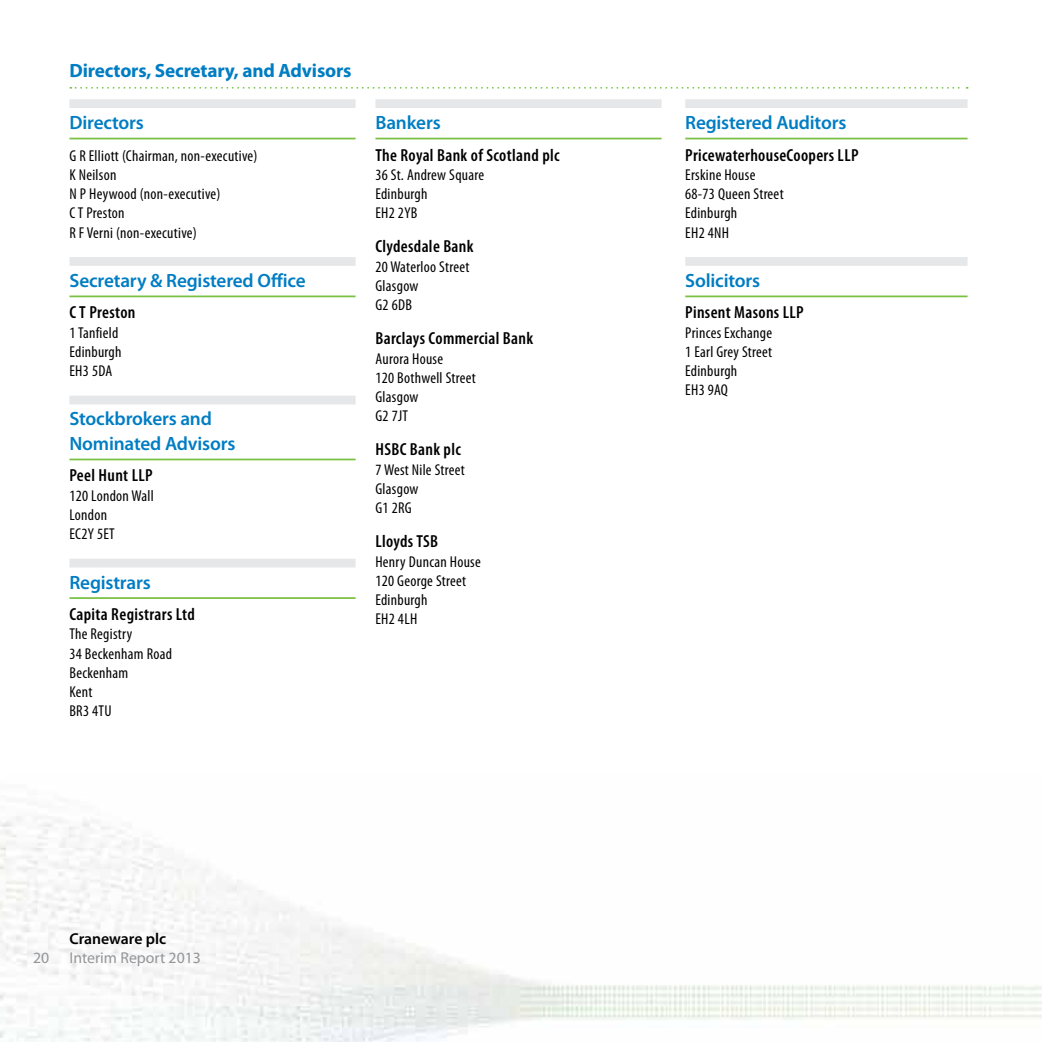
<style>
.page{position:relative;width:1042px;height:1042px;background:#fff}
.page>*{position:absolute;margin:0;border:0;box-sizing:border-box;transform-origin:0 0}
.t1{font:600 19.25px/24.5px "Myriad Pro";letter-spacing:-.01em;color:#007dc3}
.t2{font:700 19.25px "Myriad Pro";letter-spacing:-.01em;color:#007dc3}
.t3{font:600 condensed 17.5px "Myriad Pro";letter-spacing:.02em;color:#000}
.t4{font:condensed 15.75px/19.2px "Myriad Pro";letter-spacing:.02em;color:#000}
.t5{font:15.75px "Myriad Pro";color:#939598}
.t6{font:600 15.75px "Myriad Pro";color:#000}
</style>
<div class="page">
<img style="left:0;top:816px;width:1042px;height:226px">
<svg style="left:70px;top:87px;width:897px;height:2px"></svg>
<div style="left:69px;top:99px;width:287px;height:9px;background:#e6e7e8"></div>
<hr style="left:69px;top:138px;width:287px;height:1px;background:#7ac143">
<div style="left:69px;top:257px;width:287px;height:9px;background:#e6e7e8"></div>
<hr style="left:69px;top:295px;width:287px;height:2px;background:#7ac143">
<div style="left:69px;top:396px;width:287px;height:8px;background:#e6e7e8"></div>
<hr style="left:69px;top:458px;width:287px;height:2px;background:#7ac143">
<div style="left:69px;top:559px;width:287px;height:8px;background:#e6e7e8"></div>
<hr style="left:69px;top:597px;width:287px;height:2px;background:#7ac143">
<div style="left:375px;top:99px;width:286px;height:9px;background:#e6e7e8"></div>
<hr style="left:375px;top:138px;width:286px;height:1px;background:#7ac143">
<div style="left:685px;top:99px;width:282px;height:9px;background:#e6e7e8"></div>
<hr style="left:685px;top:138px;width:282px;height:1px;background:#7ac143">
<div style="left:685px;top:257px;width:282px;height:9px;background:#e6e7e8"></div>
<hr style="left:685px;top:295px;width:282px;height:2px;background:#7ac143">
<p class="t2" style="left:69px;top:58px;width:284px">Directors, Secretary, and Advisors</p>
<p class="t1" style="left:69px;top:110px;width:76px">Directors</p>
<p class="t4" style="left:69px;top:145px;width:190px">G R Elliott (Chairman, non-executive)<br>K Neilson<br>N P Heywood (non-executive)<br>C T Preston<br>R F Verni (non-executive)</p>
<p class="t1" style="left:69px;top:268px;width:238px">Secretary &amp; Registered Office</p>
<p class="t3" style="left:69px;top:303px;width:67px">C T Preston</p>
<p class="t4" style="left:69px;top:322px;width:54px">1 Tanfield<br>Edinburgh<br>EH3 5DA</p>
<p class="t1" style="left:69px;top:406px;width:167px">Stockbrokers and<br>Nominated Advisors</p>
<p class="t3" style="left:69px;top:466px;width:85px">Peel Hunt LLP</p>
<p class="t4" style="left:69px;top:486px;width:86px">120 London Wall<br>London<br>EC2Y 5ET</p>
<p class="t1" style="left:69px;top:569px;width:83px">Registrars</p>
<p class="t3" style="left:69px;top:604px;width:127px">Capita Registrars Ltd</p>
<p class="t4" style="left:69px;top:624px;width:104px">The Registry<br>34 Beckenham Road<br>Beckenham<br>Kent<br>BR3 4TU</p>
<p class="t1" style="left:375px;top:110px;width:67px">Bankers</p>
<p class="t3" style="left:375px;top:145px;width:186px">The Royal Bank of Scotland plc</p>
<p class="t4" style="left:375px;top:165px;width:110px">36 St. Andrew Square<br>Edinburgh<br>EH2 2YB</p>
<p class="t3" style="left:375px;top:237px;width:100px">Clydesdale Bank</p>
<p class="t4" style="left:375px;top:257px;width:95px">20 Waterloo Street<br>Glasgow<br>G2 6DB</p>
<p class="t3" style="left:375px;top:329px;width:159px">Barclays Commercial Bank</p>
<p class="t4" style="left:375px;top:348px;width:102px">Aurora House<br>120 Bothwell Street<br>Glasgow<br>G2 7JT</p>
<p class="t3" style="left:375px;top:440px;width:87px">HSBC Bank plc</p>
<p class="t4" style="left:375px;top:460px;width:91px">7 West Nile Street<br>Glasgow<br>G1 2RG</p>
<p class="t3" style="left:375px;top:532px;width:64px">Lloyds TSB</p>
<p class="t4" style="left:375px;top:551px;width:107px">Henry Duncan House<br>120 George Street<br>Edinburgh<br>EH2 4LH</p>
<p class="t5" style="left:33px;top:948px;width:18px">20</p>
<p class="t6" style="left:69px;top:929px;width:98px">Craneware plc</p>
<p class="t5" style="left:69px;top:948px;width:133px">Interim Report 2013</p>
<p class="t1" style="left:685px;top:110px;width:163px">Registered Auditors</p>
<p class="t3" style="left:685px;top:145px;width:175px">PricewaterhouseCoopers LLP</p>
<p class="t4" style="left:685px;top:165px;width:100px">Erskine House<br>68-73 Queen Street<br>Edinburgh<br>EH2 4NH</p>
<p class="t1" style="left:685px;top:268px;width:77px">Solicitors</p>
<p class="t3" style="left:685px;top:303px;width:120px">Pinsent Masons LLP</p>
<p class="t4" style="left:685px;top:322px;width:89px">Princes Exchange<br>1 Earl Grey Street<br>Edinburgh<br>EH3 9AQ</p>
</div>
